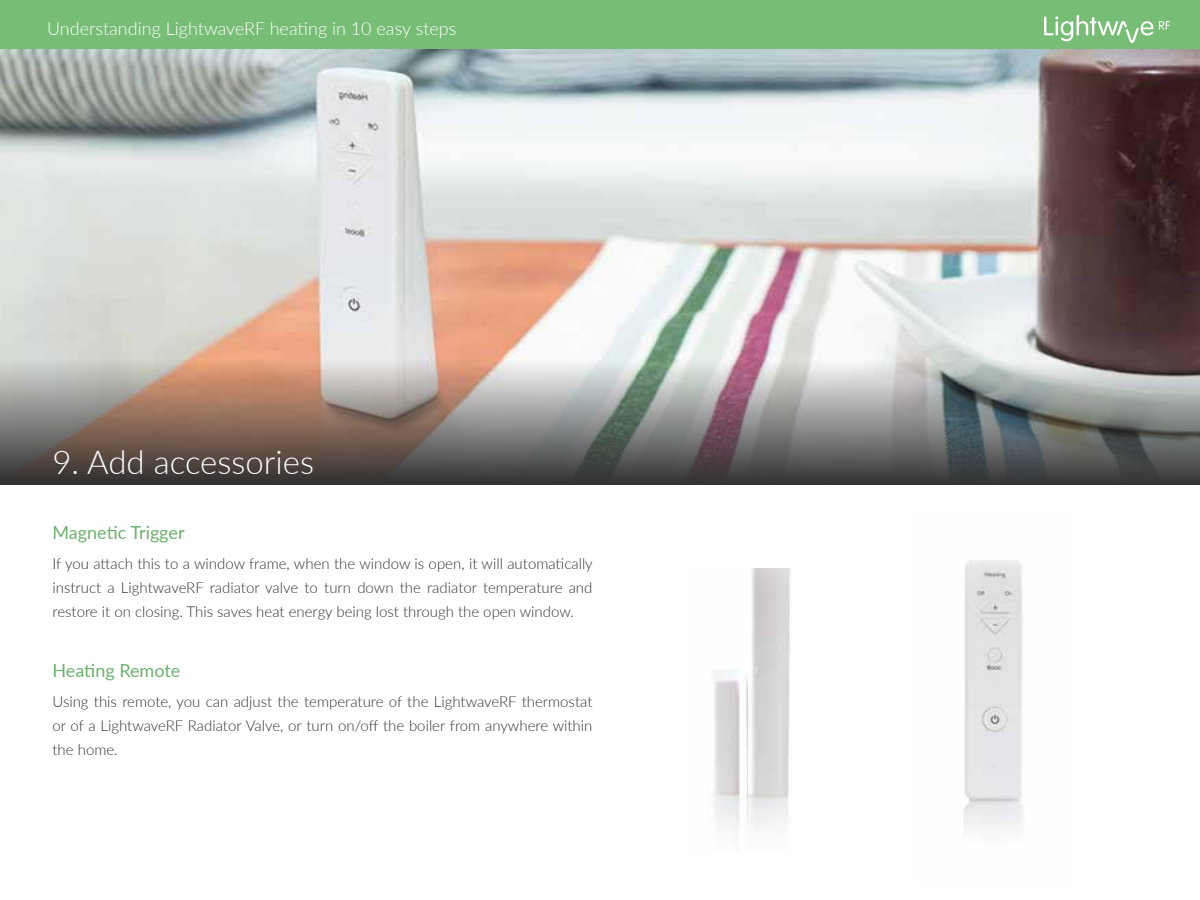
<style>
.page{position:relative;width:1200px;height:900px;background:#fff}
.page>*{position:absolute;margin:0;border:0;box-sizing:border-box;transform-origin:0 0}
.t1{font:300 33px "Lato";color:#fff}
.t2{font:300 18px "Lato";color:#fff}
.t3{font:18px "Lato";color:#6cb16d}
.t4{font:300 15px/24px "Lato";color:#333;text-align:justify}
</style>
<div class="page">
<div style="left:0;top:0;width:1200px;height:50px;background:#78bd76"></div>
<svg style="left:1044px;top:15px;width:126px;height:28px"></svg>
<img style="left:0;top:50px;width:1200px;height:310px">
<img style="left:713px;top:568px;width:77px;height:263px">
<img style="left:0;top:360px;width:1200px;height:124px">
<img style="left:964px;top:560px;width:59px;height:268px">
<p class="t2" style="left:47px;top:16px;width:411px">Understanding LightwaveRF heating in 10 easy steps</p>
<h1 class="t1" style="left:52px;top:439px;width:263px">9. Add accessories</h1>
<p class="t3" style="left:52px;top:520px;width:134px">Magnetic Trigger</p>
<p class="t4" style="left:52px;top:552px;width:542px">If you attach this to a window frame, when the window is open, it will automatically instruct a LightwaveRF radiator valve to turn down the radiator temperature and restore it on closing. This saves heat energy being lost through the open window.</p>
<p class="t3" style="left:52px;top:658px;width:129px">Heating Remote</p>
<p class="t4" style="left:52px;top:690px;width:541px">Using this remote, you can adjust the temperature of the LightwaveRF thermostat or of a LightwaveRF Radiator Valve, or turn on/off the boiler from anywhere within the home.</p>
</div>
